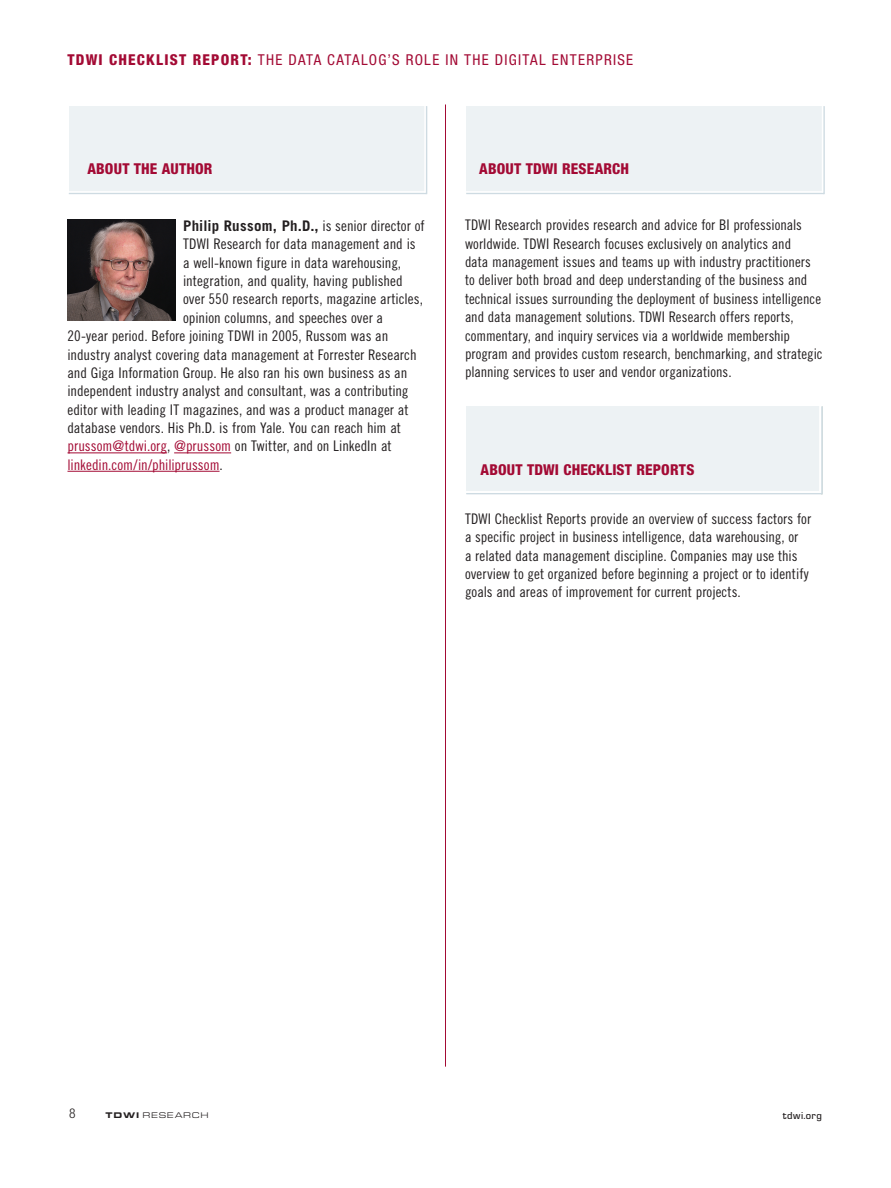
<style>
.page{position:relative;width:891px;height:1188px;background:#fff}
.page>*{position:absolute;margin:0;border:0;box-sizing:border-box;transform-origin:0 0}
.t1{font:condensed 15px "Helvetica Neue LT Std";letter-spacing:.085em;color:#a30a34}
.t2{font:800 condensed 15px "Helvetica Neue LT Std";letter-spacing:.015em;color:#a30a34}
.Body_Text{font:14.7px/18.3px "Trade Gothic LT Std Cn 18";color:#231f20}
.Body_Text-2{font:700 14.7px "Trade Gothic LT Std";letter-spacing:.015em;color:#231f20}
.Body_Text-3{font:14.7px "Trade Gothic LT Std Cn 18";letter-spacing:-.005em;color:#a30a34}
.t3{font:300 condensed 13.5px "Helvetica Neue LT Std";color:#231f20}
.t4{font:500 10.5px "Eurostile TOT";letter-spacing:.055em;color:#231f20}
.t5{font:expanded 8.55px "Eurostile TOT";letter-spacing:.08em;color:#231f20}
.s1{font-weight:800}
.s2{font-family:"Trade Gothic LT Std Cn 18";font-weight:400}
.s3{color:#a30a34}
.s4{color:#231f20}
.s5{font-weight:900}
</style>
<div class="page">
<hr style="left:445px;top:105px;width:1px;height:961px;background:#a30a34">
<hr style="left:68px;top:453px;width:99px;height:1px;background:#a30a34">
<hr style="left:174px;top:453px;width:57px;height:1px;background:#a30a34">
<hr style="left:68px;top:471px;width:152px;height:1px;background:#a30a34">
<div style="left:69px;top:106px;width:358px;height:87px;background:#edf2f4"></div>
<hr style="left:69px;top:193px;width:358px;height:1px;background:#cedbe2">
<hr style="left:426px;top:106px;width:1px;height:88px;background:#cedbe2">
<hr style="left:68px;top:191px;width:357px;height:2px;background:#fff">
<hr style="left:424px;top:105px;width:2px;height:88px;background:#fff">
<img style="left:68px;top:219px;width:107px;height:102px">
<div style="left:466px;top:106px;width:358px;height:87px;background:#edf2f4"></div>
<hr style="left:466px;top:193px;width:358px;height:1px;background:#cedbe2">
<hr style="left:823px;top:106px;width:2px;height:88px;background:#cedbe2">
<hr style="left:465px;top:191px;width:358px;height:2px;background:#fff">
<hr style="left:822px;top:105px;width:1px;height:88px;background:#fff">
<div style="left:466px;top:406px;width:356px;height:87px;background:#edf2f4"></div>
<hr style="left:466px;top:493px;width:356px;height:1px;background:#cedbe2">
<hr style="left:466px;top:491px;width:355px;height:2px;background:#fff">
<hr style="left:820px;top:405px;width:2px;height:88px;background:#fff">
<hr style="left:821px;top:406px;width:2px;height:88px;background:#cedbe2">
<p class="t1" style="left:68px;top:51px;width:567px"><span class="s1">TDWI CHECKLIST REPORT:</span> THE DATA CATALOG’S ROLE IN THE DIGITAL ENTERPRISE</p>
<p class="t2" style="left:87px;top:159px;width:127px">ABOUT THE AUTHOR</p>
<p class="Body_Text-2" style="left:183px;top:217px;width:243px">Philip Russom, Ph.D., <span class="s2">is senior director of</span></p>
<p class="Body_Text" style="left:183px;top:235px;width:234px">TDWI Research for data management and is</p>
<p class="Body_Text" style="left:183px;top:253px;width:220px">a well-known figure in data warehousing,</p>
<p class="Body_Text" style="left:183px;top:271px;width:221px">integration, and quality, having published</p>
<p class="Body_Text" style="left:183px;top:290px;width:242px">over 550 research reports, magazine articles,</p>
<p class="Body_Text" style="left:183px;top:308px;width:202px">opinion columns, and speeches over a</p>
<p class="Body_Text" style="left:68px;top:327px;width:322px">20-year period. Before joining TDWI in 2005, Russom was an</p>
<p class="Body_Text" style="left:68px;top:345px;width:351px">industry analyst covering data management at Forrester Research</p>
<p class="Body_Text" style="left:68px;top:363px;width:341px">and Giga Information Group. He also ran his own business as an</p>
<p class="Body_Text" style="left:68px;top:382px;width:343px">independent industry analyst and consultant, was a contributing</p>
<p class="Body_Text" style="left:68px;top:400px;width:343px">editor with leading IT magazines, and was a product manager at</p>
<p class="Body_Text" style="left:68px;top:418px;width:335px">database vendors. His Ph.D. is from Yale. You can reach him at</p>
<p class="Body_Text" style="left:68px;top:437px;width:326px"><span class="s3">prussom@tdwi.org</span>, <span class="s3">@prussom</span> on Twitter, and on LinkedIn at</p>
<p class="Body_Text-3" style="left:68px;top:456px;width:157px">linkedin.com/in/philiprussom<span class="s4">.</span></p>
<p class="t2" style="left:479px;top:159px;width:151px">ABOUT TDWI RESEARCH</p>
<p class="Body_Text" style="left:465px;top:216px;width:359px">TDWI Research provides research and advice for BI professionals worldwide. TDWI Research focuses exclusively on analytics and<br>data management issues and teams up with industry practitioners to deliver both broad and deep understanding of the business and technical issues surrounding the deployment of business intelligence and data management solutions. TDWI Research offers reports, commentary, and inquiry services via a worldwide membership program and provides custom research, benchmarking, and strategic planning services to user and vendor organizations.</p>
<p class="t2" style="left:481px;top:460px;width:215px">ABOUT TDWI CHECKLIST REPORTS</p>
<p class="Body_Text" style="left:465px;top:509px;width:348px">TDWI Checklist Reports provide an overview of success factors for a specific project in business intelligence, data warehousing, or<br>a related data management discipline. Companies may use this overview to get organized before beginning a project or to identify goals and areas of improvement for current projects.</p>
<p class="t3" style="left:69px;top:1105px;width:8px">8</p>
<p class="t5" style="left:105px;top:1110px;width:105px"><span class="s5">TDWI</span> RESEARCH</p>
<p class="t4" style="left:783px;top:1110px;width:41px">tdwi.org</p>
</div>
